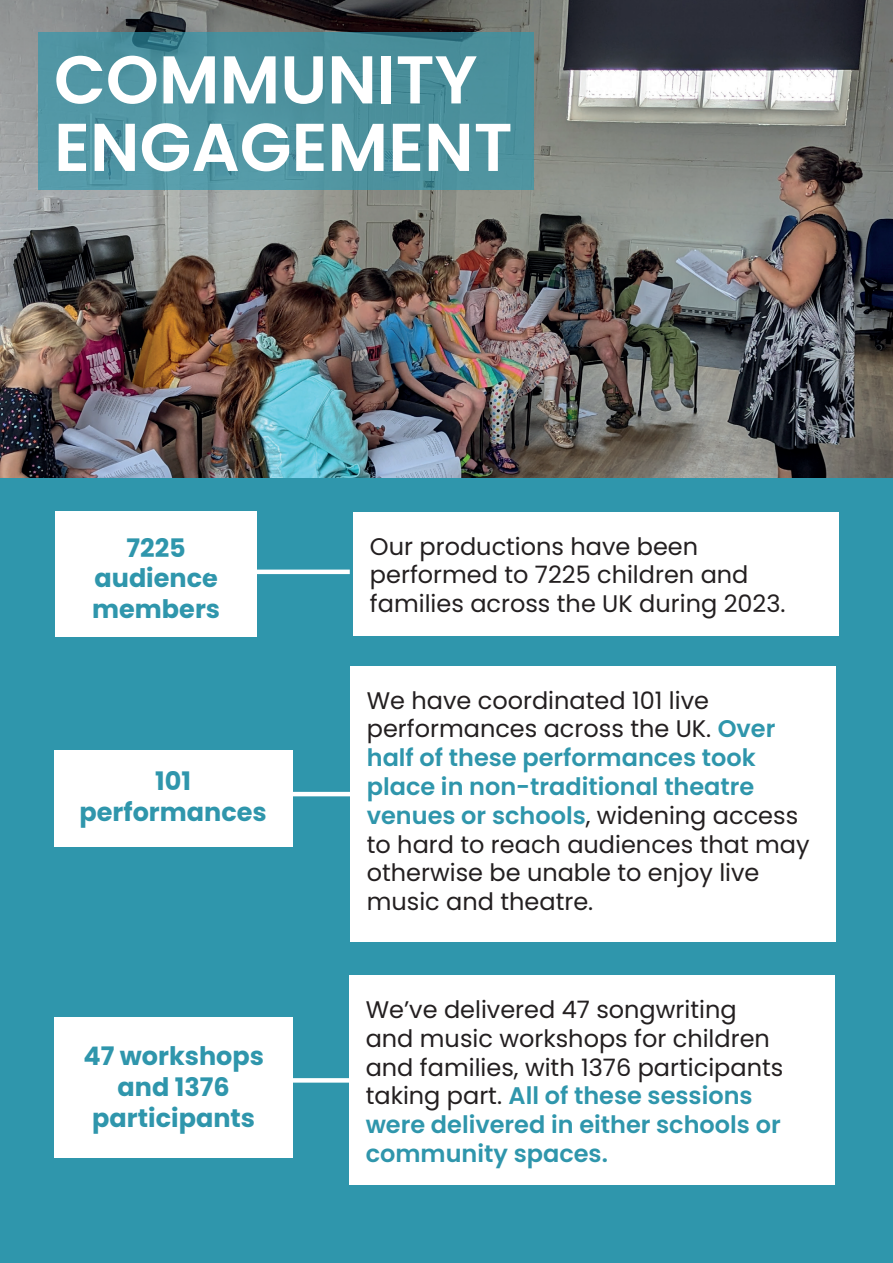
<style>
.page{position:relative;width:893px;height:1263px;background:#fff}
.page>*{position:absolute;margin:0;border:0;box-sizing:border-box;transform-origin:0 0}
.t1{font:600 67.5px/67.5px "Poppins";color:#fff}
.t2{font:700 25.5px/30.6px "Poppins";color:#2f96ac;text-align:center}
.t3{font:24px/28.8px "Poppins";color:#231f20}
.s1{font-weight:600;color:#2f96ac}
</style>
<div class="page">
<img style="left:0;top:0;width:893px;height:478px">
<div style="left:0;top:478px;width:893px;height:785px;background:#2f96ac"></div>
<div style="left:55px;top:511px;width:202px;height:126px;background:#fff"></div>
<div style="left:353px;top:512px;width:486px;height:124px;background:#fff"></div>
<hr style="left:222px;top:792px;width:141px;height:4px;background:#fff">
<div style="left:54px;top:750px;width:238px;height:97px;background:#fff"></div>
<div style="left:350px;top:666px;width:486px;height:276px;background:#fff"></div>
<div style="left:55px;top:1017px;width:238px;height:141px;background:#fff"></div>
<svg style="left:293px;top:1078px;width:56px;height:4px"></svg>
<div style="left:349px;top:976px;width:485px;height:209px;background:#fff"></div>
<svg style="left:38px;top:33px;width:496px;height:157px;background:#4d919e"></svg>
<hr style="left:209px;top:570px;width:141px;height:4px;background:#fff">
<h1 class="t1" style="left:54px;top:46px;width:460px">COMMUNITY<br>ENGAGEMENT</h1>
<p class="t2" style="left:92px;top:533px;width:129px">7225 audience members</p>
<p class="t3" style="left:370px;top:532px;width:417px">Our productions have been performed to 7225 children and families across the UK during 2023.</p>
<p class="t2" style="left:80px;top:766px;width:189px">101 performances</p>
<p class="t2" style="left:83px;top:1041px;width:182px">47 workshops and 1376 participants</p>
<p class="t3" style="left:367px;top:686px;width:444px">We have coordinated 101 live performances across the UK. <span class="s1">Over half of these performances took place in non-traditional theatre venues or schools</span>, widening access to hard to reach audiences that may otherwise be unable to enjoy live music and theatre.</p>
<p class="t3" style="left:366px;top:995px;width:419px">We’ve delivered 47 songwriting and music workshops for children and families, with 1376 participants taking part. <span class="s1">All of these sessions were delivered in either schools or community spaces.</span></p>
</div>
